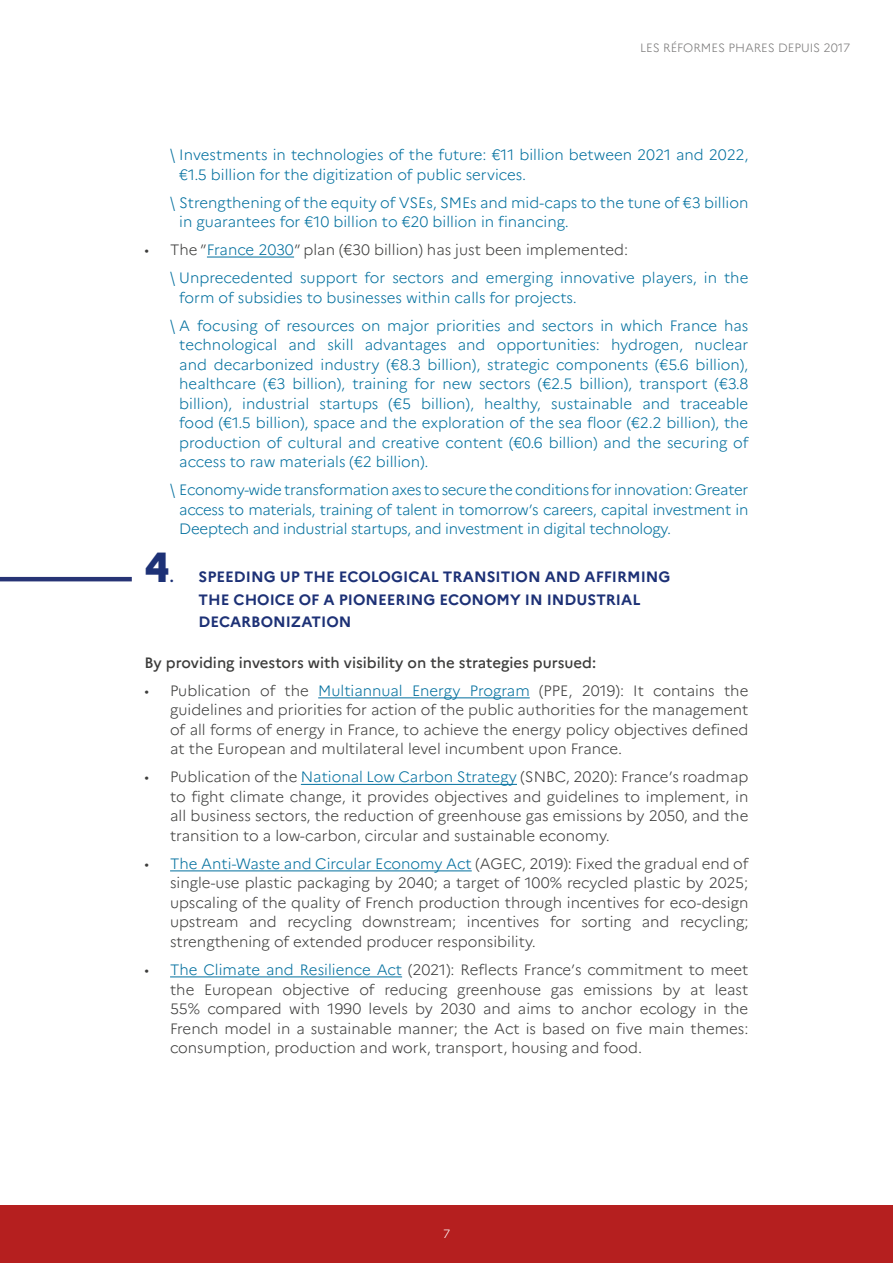
<style>
.page{position:relative;width:893px;height:1263px;background:#fff}
.page>*{position:absolute;margin:0;border:0;box-sizing:border-box;transform-origin:0 0}
.t1{font:800 42px "Marianne";color:#1d3176}
.t2{font:300 15px/19.5px "Marianne";color:#3c3c3b;text-align:justify}
.t3{font:300 15px/19.5px "Marianne";color:#006f9e}
.t4{font:700 15px/22.5px "Marianne";color:#1d3176}
.t5{font:500 15px "Marianne";color:#3c3c3b}
.t6{font:300 12px "Marianne";color:#7c7b7b}
.t7{font:300 12px "Marianne";color:#fff}
.s1{color:#006f9e}
</style>
<div class="page">
<div style="left:0;top:1205px;width:893px;height:58px;background:#b51f1f"></div>
<hr style="left:207px;top:257px;width:87px;height:1px;background:#006f9e">
<hr style="left:318px;top:698px;width:212px;height:1px;background:#006f9e">
<hr style="left:301px;top:784px;width:216px;height:1px;background:#006f9e">
<hr style="left:170px;top:871px;width:302px;height:1px;background:#006f9e">
<hr style="left:170px;top:977px;width:232px;height:1px;background:#006f9e">
<hr style="left:0;top:577px;width:132px;height:4px;background:#273475">
<p class="t6" style="left:640px;top:40px;width:212px">LES RÉFORMES PHARES DEPUIS 2017</p>
<p class="t3" style="left:179px;top:145px;width:571px;text-indent:-9px">\ Investments in technologies of the future: €11 billion between 2021 and 2022, €1.5 billion for the digitization of public services.</p>
<p class="t3" style="left:179px;top:192px;width:571px;text-indent:-9px">\ Strengthening of the equity of VSEs, SMEs and mid-caps to the tune of €3 billion in guarantees for €10 billion to €20 billion in financing.</p>
<p class="t2" style="left:145px;top:240px;width:485px">• The ”<span class="s1">France 2030</span>” plan (€30 billion) has just been implemented:</p>
<p class="t3" style="left:179px;top:268px;width:571px;text-indent:-9px">\ Unprecedented support for sectors and emerging innovative players, in the form of subsidies to businesses within calls for projects.</p>
<p class="t3" style="left:179px;top:315px;width:571px;text-align:justify;text-indent:-9px">\ A focusing of resources on major priorities and sectors in which France has technological and skill advantages and opportunities: hydrogen, nuclear and decarbonized industry (€8.3 billion), strategic components (€5.6 billion), healthcare (€3 billion), training for new sectors (€2.5 billion), transport (€3.8 billion), industrial startups (€5 billion), healthy, sustainable and traceable food (€1.5 billion), space and the exploration of the sea floor (€2.2 billion), the production of cultural and creative content (€0.6 billion) and the securing of access to raw materials (€2 billion).</p>
<p class="t3" style="left:179px;top:480px;width:571px;text-align:justify;text-indent:-9px">\ Economy-wide transformation axes to secure the conditions for innovation: Greater access to materials, training of talent in tomorrow’s careers, capital investment in Deeptech and industrial startups, and investment in digital technology.</p>
<p class="t1" style="left:145px;top:542px;width:27px">4</p>
<p class="t4" style="left:170px;top:565px;width:6px">.</p>
<p class="t4" style="left:199px;top:565px;width:473px">SPEEDING UP THE ECOLOGICAL TRANSITION AND AFFIRMING<br>THE CHOICE OF A PIONEERING ECONOMY IN INDUSTRIAL<br>DECARBONIZATION</p>
<p class="t5" style="left:145px;top:653px;width:453px">By providing investors with visibility on the strategies pursued:</p>
<p class="t2" style="left:170px;top:681px;width:580px;text-indent:-26px">• Publication of the <span class="s1">Multiannual Energy Program</span> (PPE, 2019): It contains the guidelines and priorities for action of the public authorities for the management of all forms of energy in France, to achieve the energy policy objectives defined at the European and multilateral level incumbent upon France.</p>
<p class="t2" style="left:170px;top:767px;width:580px;text-indent:-26px">• Publication of the <span class="s1">National Low Carbon Strategy</span> (SNBC, 2020): France’s roadmap to fight climate change, it provides objectives and guidelines to implement, in all business sectors, the reduction of greenhouse gas emissions by 2050, and the transition to a low-carbon, circular and sustainable economy.</p>
<p class="t2" style="left:170px;top:854px;width:580px;text-indent:-26px">• <span class="s1">The Anti-Waste and Circular Economy Act</span> (AGEC, 2019): Fixed the gradual end of single-use plastic packaging by 2040; a target of 100% recycled plastic by 2025; upscaling of the quality of French production through incentives for eco-design upstream and recycling downstream; incentives for sorting and recycling; strengthening of extended producer responsibility.</p>
<p class="t2" style="left:170px;top:960px;width:580px;text-indent:-26px">• <span class="s1">The Climate and Resilience Act</span> (2021): Reflects France’s commitment to meet the European objective of reducing greenhouse gas emissions by at least 55% compared with 1990 levels by 2030 and aims to anchor ecology in the French model in a sustainable manner; the Act is based on five main themes: consumption, production and work, transport, housing and food.</p>
<p class="t7" style="left:443px;top:1226px;width:9px">7</p>
</div>
